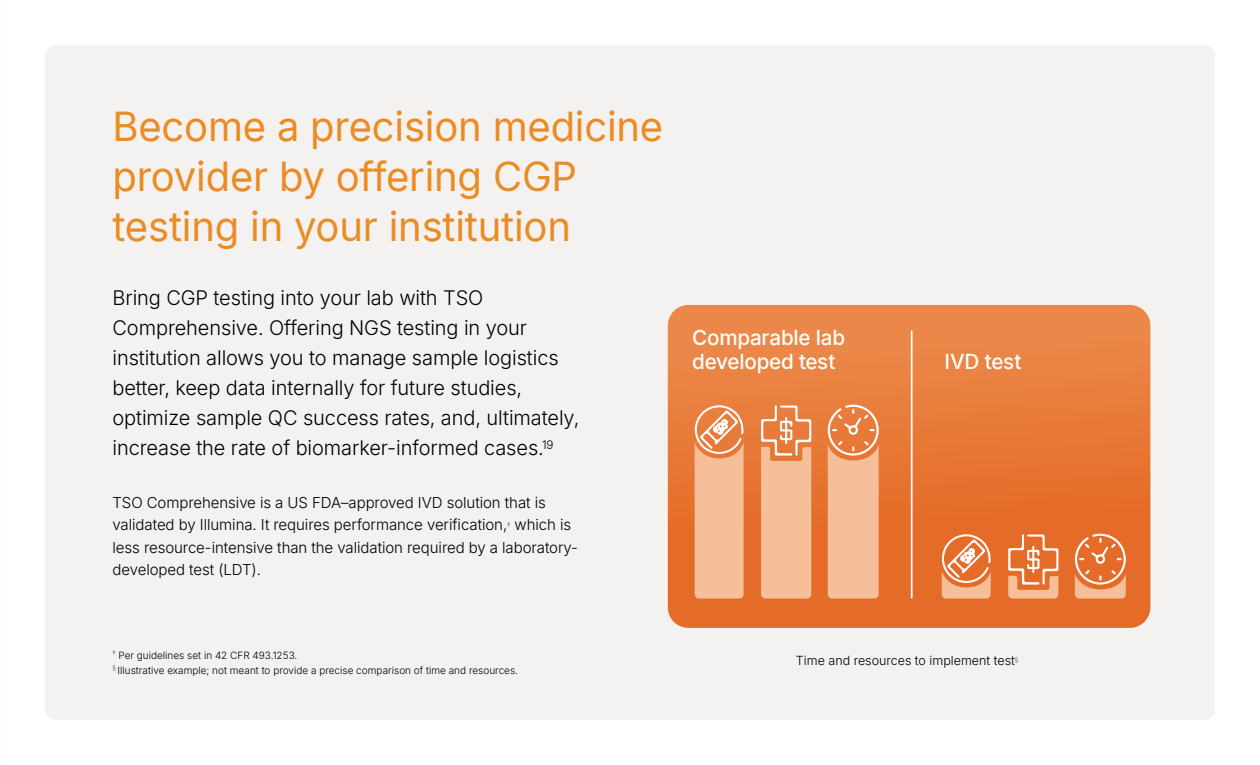
<style>
.page{position:relative;width:1260px;height:765px;background:#fff}
.page>*{position:absolute;margin:0;border:0;box-sizing:border-box;transform-origin:0 0}
.t1{font:40px/50px "Inter";letter-spacing:-.005em;color:#eb8b23}
.t2{font:500 20.62px/24.8px "Inter";letter-spacing:-.01em;color:#fff}
.t3{font:300 20px/30px "Inter";letter-spacing:-.005em;color:#000}
.t4{font:300 15px/22.5px "Inter";letter-spacing:-.005em;color:#000}
.t5{font:300 12.5px "Inter";color:#000}
.t6{font:300 10px/15px "Inter";color:#000}
.t7{font:300 6.5px "Inter";color:#58595b}
</style>
<div class="page">
<div style="left:45px;top:45px;width:1170px;height:675px;background:#f4f2f0;border-radius:11px"></div>
<svg style="left:668px;top:305px;width:482px;height:323px;background:#e77938"></svg>
<hr style="left:911px;top:331px;width:2px;height:267px;background:#fff">
<svg style="left:695px;top:405px;width:49px;height:194px;background:#f3b68d"></svg>
<svg style="left:828px;top:405px;width:51px;height:194px;background:#f2b288"></svg>
<svg style="left:761px;top:405px;width:50px;height:194px;background:#f2b48a"></svg>
<svg style="left:1075px;top:534px;width:51px;height:65px;background:#eb915d"></svg>
<svg style="left:1008px;top:534px;width:50px;height:65px;background:#ec9664"></svg>
<svg style="left:942px;top:534px;width:49px;height:65px;background:#ed9c6d"></svg>
<h1 class="t1" style="left:112px;top:101px;width:552px">Become a precision medicine provider by offering CGP testing in your institution</h1>
<p class="t3" style="left:112px;top:282px;width:468px">Bring CGP testing into your lab with TSO Comprehensive. Offering NGS testing in your institution allows you to manage sample logistics better, keep data internally for future studies, optimize sample QC success rates, and, ultimately, increase the rate of biomarker-informed cases.<sup>19</sup></p>
<p class="t4" style="left:112px;top:491px;width:435px">TSO Comprehensive is a US FDA–approved IVD solution that is validated by Illumina. It requires performance verification,</p>
<p class="t4" style="left:112px;top:513px;width:467px;text-indent:402px">which is less resource-intensive than the validation required by a laboratory&shy;developed test (LDT).</p>
<p class="t7" style="left:507px;top:519px;width:5px">‡</p>
<p class="t2" style="left:692px;top:324px;width:154px">Comparable lab developed test</p>
<p class="t2" style="left:945px;top:349px;width:78px">IVD test</p>
<p class="t6" style="left:112px;top:647px;width:407px"><sup>‡</sup> Per guidelines set in 42 CFR 493.1253.<br><sup>§</sup> Illustrative example; not meant to provide a precise comparison of time and resources.</p>
<p class="t5" style="left:796px;top:652px;width:224px">Time and resources to implement test<sup>§</sup></p>
</div>
